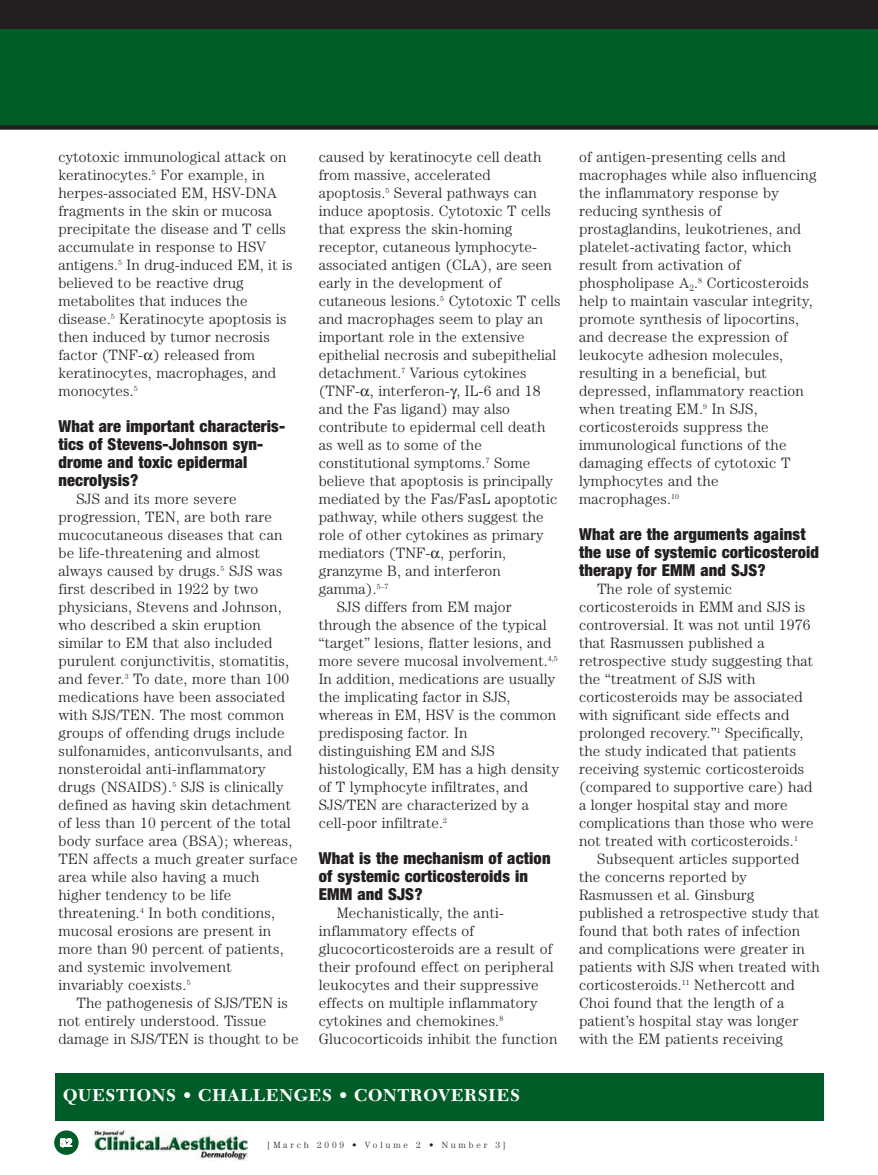
<style>
.page{position:relative;width:878px;height:1175px;background:#fff}
.page>*{position:absolute;margin:0;border:0;box-sizing:border-box;transform-origin:0 0}
.t1{font:700 18px "New Caledonia";letter-spacing:.03em;color:#fff}
.t2{font:900 condensed 16.5px/18px "Helvetica Neue LT Std";letter-spacing:.01em;color:#231f20}
.t3{font:300 15px/18px "Century Std";letter-spacing:.01em;color:#231f20}
.t4{font:900 condensed 12px "Helvetica Neue LT Std";color:#fff}
.t5{font:300 9px "Century Std";letter-spacing:.31em;color:#231f20}
</style>
<div class="page">
<div style="left:54px;top:1130px;width:25px;height:24px;background:#005d28;border-radius:50%"></div>
<img style="left:93px;top:1129px;width:155px;height:31px">
<div style="left:0;top:28px;width:878px;height:99px;background:#005d28"></div>
<div style="left:0;top:125px;width:878px;height:5px;background:#231f20"></div>
<div style="left:0;top:0;width:878px;height:29px;background:#231f20"></div>
<div style="left:56px;top:1073px;width:768px;height:47px;background:#005d28"></div>
<p class="t3" style="left:58px;top:149px;width:236px">cytotoxic immunological attack on keratinocytes.<sup>5</sup> For example, in herpes-associated EM, HSV-DNA fragments in the skin or mucosa precipitate the disease and T cells accumulate in response to HSV antigens.<sup>5</sup> In drug-induced EM, it is believed to be reactive drug metabolites that induces the disease.<sup>5</sup> Keratinocyte apoptosis is then induced by tumor necrosis factor (TNF- ) released from keratinocytes, macrophages, and monocytes.<sup>5</sup></p>
<p class="t2" style="left:58px;top:419px;width:228px">What are important characteris&shy;tics of Stevens-Johnson syn&shy;drome and toxic epidermal necrolysis?</p>
<p class="t3" style="left:58px;top:491px;width:241px;text-indent:18px">SJS and its more severe progression, TEN, are both rare mucocutaneous diseases that can be life-threatening and almost always caused by drugs.<sup>5</sup> SJS was first described in 1922 by two physicians, Stevens and Johnson, who described a skin eruption similar to EM that also included purulent conjunctivitis, stomatitis, and fever.<sup>3</sup> To date, more than 100 medications have been associated with SJS/TEN. The most common groups of offending drugs include sulfonamides, anticonvulsants, and nonsteroidal anti-inflammatory drugs (NSAIDS).<sup>5</sup> SJS is clinically defined as having skin detachment of less than 10 percent of the total body surface area (BSA); whereas,<br>TEN affects a much greater surface area while also having a much higher tendency to be life threatening.<sup>4</sup> In both conditions, mucosal erosions are present in more than 90 percent of patients, and systemic involvement invariably coexists.<sup>5</sup></p>
<p class="t3" style="left:58px;top:995px;width:242px;text-indent:18px">The pathogenesis of SJS/TEN is not entirely understood. Tissue damage in SJS/TEN is thought to be</p>
<p class="t3" style="left:319px;top:149px;width:224px">caused by keratinocyte cell death</p>
<p class="t3" style="left:319px;top:167px;width:174px">from massive, accelerated</p>
<p class="t3" style="left:319px;top:185px;width:219px">apoptosis.<sup>5</sup> Several pathways can</p>
<p class="t3" style="left:319px;top:203px;width:233px">induce apoptosis. Cytotoxic T cells</p>
<p class="t3" style="left:319px;top:221px;width:195px">that express the skin-homing</p>
<p class="t3" style="left:319px;top:239px;width:220px">receptor, cutaneous lymphocyte-</p>
<p class="t3" style="left:319px;top:257px;width:235px">associated antigen (CLA), are seen</p>
<p class="t3" style="left:319px;top:275px;width:184px">early in the development of</p>
<p class="t3" style="left:319px;top:293px;width:243px">cutaneous lesions.<sup>5</sup> Cytotoxic T cells</p>
<p class="t3" style="left:319px;top:311px;width:226px">and macrophages seem to play an</p>
<p class="t3" style="left:319px;top:329px;width:207px">important role in the extensive</p>
<p class="t3" style="left:319px;top:347px;width:239px">epithelial necrosis and subepithelial</p>
<p class="t3" style="left:319px;top:365px;width:209px">detachment.<sup>7</sup> Various cytokines</p>
<p class="t3" style="left:319px;top:383px;width:223px">(TNF- , interferon- , IL-6 and 18</p>
<p class="t3" style="left:319px;top:401px;width:193px">and the Fas ligand) may also</p>
<p class="t3" style="left:319px;top:419px;width:228px">contribute to epidermal cell death</p>
<p class="t3" style="left:319px;top:437px;width:165px">as well as to some of the</p>
<p class="t3" style="left:319px;top:455px;width:213px">constitutional symptoms.<sup>7</sup> Some</p>
<p class="t3" style="left:319px;top:473px;width:236px">believe that apoptosis is principally</p>
<p class="t3" style="left:319px;top:491px;width:240px">mediated by the Fas/FasL apoptotic</p>
<p class="t3" style="left:319px;top:509px;width:226px">pathway, while others suggest the</p>
<p class="t3" style="left:319px;top:527px;width:226px">role of other cytokines as primary</p>
<p class="t3" style="left:319px;top:545px;width:189px">mediators (TNF- , perforin,</p>
<p class="t3" style="left:319px;top:563px;width:183px">granzyme B, and interferon</p>
<p class="t3" style="left:319px;top:581px;width:71px">gamma).<sup>5–7</sup></p>
<p class="t3" style="left:337px;top:599px;width:176px">SJS differs from EM major</p>
<p class="t3" style="left:319px;top:617px;width:230px">through the absence of the typical</p>
<p class="t3" style="left:319px;top:635px;width:234px">“target” lesions, flatter lesions, and</p>
<p class="t3" style="left:319px;top:653px;width:241px">more severe mucosal involvement.<sup>4,5</sup></p>
<p class="t3" style="left:319px;top:671px;width:238px">In addition, medications are usually</p>
<p class="t3" style="left:319px;top:689px;width:193px">the implicating factor in SJS,</p>
<p class="t3" style="left:319px;top:707px;width:239px">whereas in EM, HSV is the common</p>
<p class="t3" style="left:319px;top:725px;width:150px">predisposing factor. In</p>
<p class="t3" style="left:319px;top:743px;width:177px">distinguishing EM and SJS</p>
<p class="t3" style="left:319px;top:761px;width:242px">histologically, EM has a high density</p>
<p class="t3" style="left:319px;top:779px;width:211px">of T lymphocyte infiltrates, and</p>
<p class="t3" style="left:319px;top:797px;width:212px">SJS/TEN are characterized by a</p>
<p class="t3" style="left:319px;top:815px;width:130px">cell-poor infiltrate.<sup>2</sup></p>
<p class="t2" style="left:319px;top:851px;width:233px">What is the mechanism of action of systemic corticosteroids in<br>EMM and SJS?</p>
<p class="t3" style="left:319px;top:905px;width:240px;text-indent:18px">Mechanistically, the anti&shy;inflammatory effects of glucocorticosteroids are a result of their profound effect on peripheral leukocytes and their suppressive effects on multiple inflammatory cytokines and chemokines.<sup>8<br></sup>Glucocorticoids inhibit the function</p>
<p class="t1" style="left:63px;top:1088px;width:458px">QUESTIONS • CHALLENGES • CONTROVERSIES</p>
<p class="t4" style="left:60px;top:1138px;width:14px">52</p>
<p class="t5" style="left:267px;top:1142px;width:239px">[March 2009 • Volume 2 • Number 3]</p>
<p class="t3" style="left:579px;top:149px;width:239px">of antigen-presenting cells and macrophages while also influencing the inflammatory response by reducing synthesis of prostaglandins, leukotrienes, and platelet-activating factor, which result from activation of phospholipase A<sub>2</sub>.<sup>8</sup> Corticosteroids help to maintain vascular integrity, promote synthesis of lipocortins, and decrease the expression of leukocyte adhesion molecules, resulting in a beneficial, but depressed, inflammatory reaction when treating EM.<sup>9</sup> In SJS, corticosteroids suppress the immunological functions of the damaging effects of cytotoxic T lymphocytes and the macrophages.<sup>10</sup></p>
<p class="t2" style="left:579px;top:527px;width:242px">What are the arguments against the use of systemic corticosteroid therapy for EMM and SJS?</p>
<p class="t3" style="left:579px;top:581px;width:236px;text-indent:18px">The role of systemic corticosteroids in EMM and SJS is controversial. It was not until 1976 that Rasmussen published a retrospective study suggesting that the “treatment of SJS with corticosteroids may be associated with significant side effects and prolonged recovery.”<sup>1</sup> Specifically, the study indicated that patients receiving systemic corticosteroids (compared to supportive care) had a longer hospital stay and more complications than those who were not treated with corticosteroids.<sup>1</sup></p>
<p class="t3" style="left:579px;top:851px;width:242px;text-indent:18px">Subsequent articles supported the concerns reported by<br>Rasmussen et al. Ginsburg published a retrospective study that found that both rates of infection and complications were greater in patients with SJS when treated with corticosteroids.<sup>11</sup> Nethercott and<br>Choi found that the length of a patient’s hospital stay was longer with the EM patients receiving</p>
</div>
